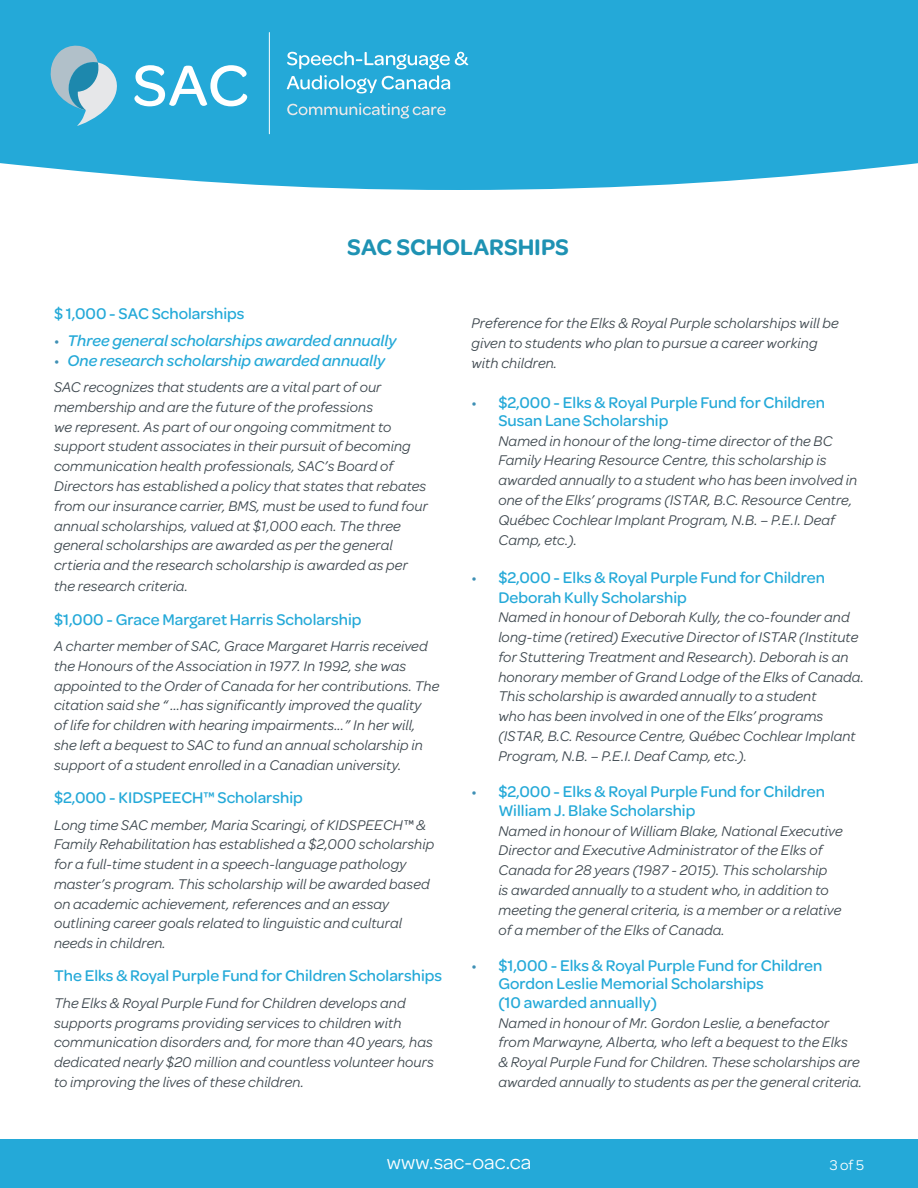
<style>
.page{position:relative;width:918px;height:1188px;background:#fff}
.page>*{position:absolute;margin:0;border:0;box-sizing:border-box;transform-origin:0 0}
.Titles{font:600 24px "Omnes";color:#1e92b3}
.t1{font:21px "Omnes";letter-spacing:-.005em;color:#fff}
.Bullets{font:500 16.5px/18.3px "Omnes";color:#24a9d8}
.Subtitles_bullets{font:500 16.5px "Omnes";color:#24a9d8}
.Bullets-2{font:italic 500 16.5px "Omnes";color:#24a9d8}
.Bullets-3{font:italic 15px/19.8px "Omnes";letter-spacing:.01em;color:#3d474e}
.Body_copy{font:italic 15px/19.8px "Omnes";letter-spacing:.01em;color:#3d474e}
.Subtitles_bullets-2{font:italic 15px/19.8px "Omnes";letter-spacing:.01em;color:#3d474e}
.t2{font:15px "Omnes";color:#fff}
.s1{font-weight:400;font-style:normal;color:#3f90b5}
.s2{font-weight:400;color:#3f90b5}
</style>
<div class="page">
<div style="left:0;top:1139px;width:918px;height:49px;background:#24a9d8"></div>
<div style="left:0;top:0;width:918px;height:190px;background:#24a9d8"></div>
<svg style="left:50px;top:43px;width:69px;height:83px;background:#6eb7d2"></svg>
<svg style="left:287px;top:51px;width:181px;height:18px;background:#5dbfe2"></svg>
<svg style="left:287px;top:75px;width:163px;height:18px;background:#5dbfe2"></svg>
<svg style="left:134px;top:65px;width:113px;height:41px"></svg>
<hr style="left:269px;top:33px;width:1px;height:101px;background:#fff">
<svg style="left:287px;top:103px;width:159px;height:16px;background:#50b7db"></svg>
<p class="Titles" style="left:347px;top:230px;width:223px">SAC SCHOLARSHIPS</p>
<p class="Subtitles_bullets" style="left:54px;top:302px;width:192px">$ 1,000 - SAC Scholarships</p>
<p class="Bullets-2" style="left:54px;top:329px;width:344px"><span class="s1">•</span> Three general scholarships awarded annually</p>
<p class="Bullets-2" style="left:54px;top:349px;width:333px"><span class="s1">•</span> One research scholarship awarded annually</p>
<p class="Body_copy" style="left:54px;top:377px;width:375px">SAC recognizes that students are a vital part of our membership and are the future of the professions<br>we represent. As part of our ongoing commitment to support student associates in their pursuit of becoming communication health professionals, SAC’s Board of Directors has established a policy that states that rebates from our insurance carrier, BMS, must be used to fund four annual scholarships, valued at $1,000 each. The three general scholarships are awarded as per the general crtieria and the research scholarship is awarded as per</p>
<p class="Body_copy" style="left:54px;top:576px;width:135px">the research criteria.</p>
<p class="Subtitles_bullets" style="left:54px;top:608px;width:309px">$1,000 - Grace Margaret Harris Scholarship</p>
<p class="Bullets-3" style="left:54px;top:636px;width:387px">A charter member of SAC, Grace Margaret Harris received the Honours of the Association in 1977. In 1992, she was appointed to the Order of Canada for her contributions. The citation said she “ …has significantly improved the quality<br>of life for children with hearing impairments...” In her will, she left a bequest to SAC to fund an annual scholarship in support of a student enrolled in a Canadian university.</p>
<p class="Subtitles_bullets" style="left:54px;top:786px;width:250px">$2,000 - KIDSPEECH™ Scholarship</p>
<p class="Bullets-3" style="left:54px;top:814px;width:382px">Long time SAC member, Maria Scaringi, of KIDSPEECH™ &amp; Family Rehabilitation has established a $2,000 scholarship for a full-time student in a speech-language pathology master’s program. This scholarship will be awarded based on academic achievement, references and an essay outlining career goals related to linguistic and cultural needs in children.</p>
<p class="Subtitles_bullets" style="left:54px;top:964px;width:390px">The Elks &amp; Royal Purple Fund for Children Scholarships</p>
<p class="Subtitles_bullets-2" style="left:54px;top:992px;width:381px">The Elks &amp; Royal Purple Fund for Children develops and supports programs providing services to children with communication disorders and, for more than 40 years, has dedicated nearly $20 million and countless volunteer hours to improving the lives of these children.</p>
<p class="Body_copy" style="left:471px;top:313px;width:369px">Preference for the Elks &amp; Royal Purple scholarships will be given to students who plan to pursue a career working with children.</p>
<p class="Bullets" style="left:498px;top:392px;width:328px;text-indent:-27px"><span class="s2">•</span> $2,000 - Elks &amp; Royal Purple Fund for Children<br>Susan Lane Scholarship</p>
<p class="Bullets-3" style="left:498px;top:430px;width:360px">Named in honour of the long-time director of the BC Family Hearing Resource Centre, this scholarship is awarded annually to a student who has been involved in one of the Elks’ programs (ISTAR, B.C. Resource Centre, Québec Cochlear Implant Program, N.B. – P.E.I. Deaf Camp, etc.).</p>
<p class="Bullets" style="left:498px;top:566px;width:328px;line-height:19.8px;text-indent:-27px"><span class="s2">•</span> $2,000 - Elks &amp; Royal Purple Fund for Children<br>Deborah Kully Scholarship</p>
<p class="Bullets-3" style="left:498px;top:607px;width:367px">Named in honour of Deborah Kully, the co-founder and long-time (retired) Executive Director of ISTAR (Institute for Stuttering Treatment and Research). Deborah is an honorary member of Grand Lodge of the Elks of Canada.<br>This scholarship is awarded annually to a student<br>who has been involved in one of the Elks’ programs (ISTAR, B.C. Resource Centre, Québec Cochlear Implant Program, N.B. – P.E.I. Deaf Camp, etc.).</p>
<p class="Bullets" style="left:498px;top:782px;width:328px;text-indent:-27px"><span class="s2">•</span> $2,000 - Elks &amp; Royal Purple Fund for Children<br>William J. Blake Scholarship</p>
<p class="Bullets-3" style="left:498px;top:820px;width:346px">Named in honour of William Blake, National Executive Director and Executive Administrator of the Elks of Canada for 28 years (1987 - 2015). This scholarship<br>is awarded annually to a student who, in addition to meeting the general criteria, is a member or a relative of a member of the Elks of Canada.</p>
<p class="Bullets" style="left:498px;top:956px;width:326px;text-indent:-27px"><span class="s2">•</span> $1,000 - Elks &amp; Royal Purple Fund for Children<br>Gordon Leslie Memorial Scholarships<br>(10 awarded annually)</p>
<p class="Bullets-3" style="left:498px;top:1012px;width:365px">Named in honour of Mr. Gordon Leslie, a benefactor from Marwayne, Alberta, who left a bequest to the Elks<br>&amp; Royal Purple Fund for Children. These scholarships are awarded annually to students as per the general criteria.</p>
<h2 class="t1" style="left:387px;top:1148px;width:146px">www.sac-oac.ca</h2>
<p class="t2" style="left:830px;top:1155px;width:36px">3 of 5</p>
</div>
